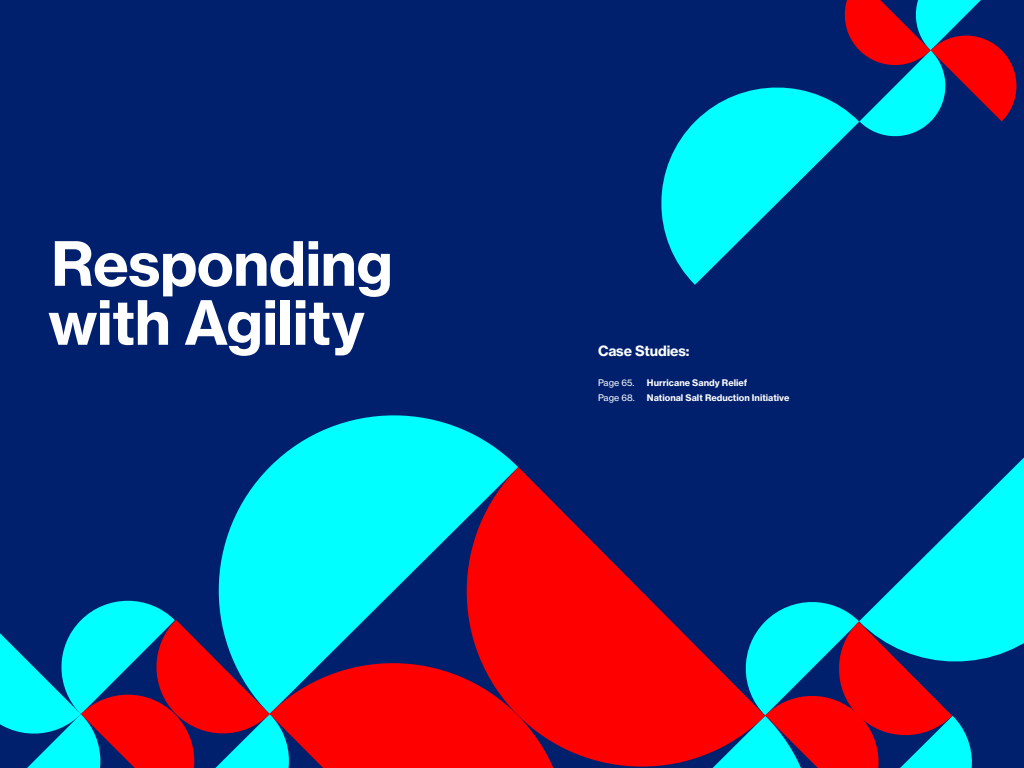
<style>
.page{position:relative;width:1024px;height:768px;background:#00206e}
.page>*{position:absolute;margin:0;border:0;box-sizing:border-box;transform-origin:0 0}
.t1{font:60px/59px "N Haas Grotesk TX Std 75 Bd";letter-spacing:-.01em;color:#fff}
.t2{font:14px "N Haas Grotesk TX Std 75 Bd";letter-spacing:-.01em;color:#fff}
.t3{font:9px "N Haas Grotesk TX Std 75 Bd";color:#fff}
.t4{font:9px "N Haas Grotesk TX Std 55 Rg";color:#fff}
</style>
<div class="page">
<svg style="left:218px;top:415px;width:300px;height:231px;fill:#0ff"></svg>
<svg style="left:661px;top:87px;width:179px;height:198px;fill:#0ff"></svg>
<svg style="left:296px;top:646px;width:153px;height:122px;fill:#f00"></svg>
<svg style="left:449px;top:467px;width:198px;height:301px;fill:#f00"></svg>
<svg style="left:884px;top:457px;width:140px;height:203px;fill:#0ff"></svg>
<svg style="left:0;top:594px;width:296px;height:174px"></svg>
<svg style="left:840px;top:0;width:177px;height:141px"></svg>
<svg style="left:517px;top:596px;width:461px;height:172px"></svg>
<h1 class="t1" style="left:48px;top:234px;width:346px">Responding with Agility</h1>
<h2 class="t2" style="left:598px;top:342px;width:93px">Case Studies:</h2>
<p class="t4" style="left:598px;top:377px;width:38px">Page 65.</p>
<p class="t3" style="left:647px;top:377px;width:102px">Hurricane Sandy Relief</p>
<p class="t4" style="left:598px;top:392px;width:38px">Page 68.</p>
<p class="t3" style="left:647px;top:392px;width:144px">National Salt Reduction Initiative</p>
</div>
